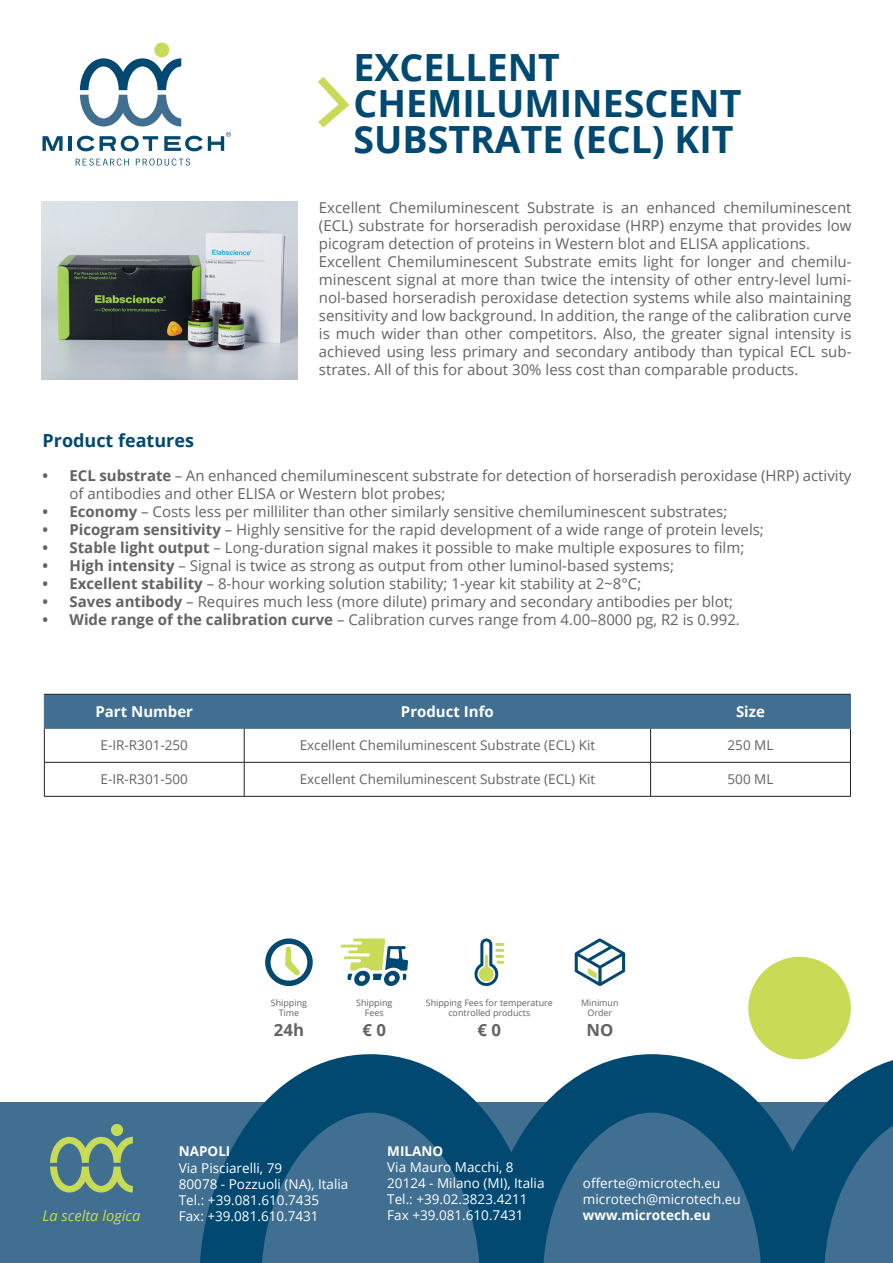
<style>
.page{position:relative;width:893px;height:1263px;background:#fff}
.page>*{position:absolute;margin:0;border:0;box-sizing:border-box;transform-origin:0 0}
.t1{font:700 37.5px/36px "Open Sans";color:#014970}
.t2{font:700 18px "Open Sans";color:#014970}
.t3{font:700 16.8px "Open Sans";color:#636366}
.t4{font:15px/18px "Open Sans";color:#636366}
.t5{font:700 15px "Open Sans";color:#fff}
.t6{font:italic 14.7px "Open Sans";color:#c8db57}
.t7{font:13.5px/16.2px "Open Sans";color:#fff}
.t8{font:13.5px "Open Sans";color:#636366}
.t9{font:700 13.5px "Open Sans";color:#fff}
.t10{font:9px/10.8px "Open Sans";color:#636366;text-align:center}
.s1{font-weight:700}
</style>
<div class="page">
<svg style="left:80px;top:58px;width:101px;height:68px"></svg>
<div style="left:154px;top:43px;width:15px;height:14px;background:#c8db57;border-radius:50%"></div>
<svg style="left:43px;top:136px;width:20px;height:15px"></svg>
<hr style="left:68px;top:136px;width:4px;height:15px;background:#014970">
<svg style="left:77px;top:136px;width:81px;height:15px"></svg>
<svg style="left:76px;top:159px;width:53px;height:7px"></svg>
<svg style="left:136px;top:159px;width:54px;height:7px"></svg>
<svg style="left:164px;top:132px;width:67px;height:19px"></svg>
<svg style="left:318px;top:77px;width:32px;height:51px"></svg>
<svg style="left:575px;top:938px;width:50px;height:48px"></svg>
<svg style="left:340px;top:938px;width:68px;height:48px"></svg>
<svg style="left:265px;top:938px;width:48px;height:48px"></svg>
<svg style="left:474px;top:938px;width:30px;height:48px"></svg>
<div style="left:0;top:1102px;width:893px;height:161px;background:#406f91"></div>
<svg style="left:50px;top:1137px;width:83px;height:55px"></svg>
<div style="left:111px;top:1124px;width:12px;height:12px;background:#c8db57;border-radius:50%"></div>
<div style="left:748px;top:957px;width:103px;height:102px;background:#c8db57;border-radius:50%"></div>
<svg style="left:200px;top:1054px;width:693px;height:209px"></svg>
<div style="left:45px;top:695px;width:805px;height:33px;background:#406f91"></div>
<hr style="left:244px;top:762px;width:407px;height:1px;background:#231f20">
<hr style="left:651px;top:762px;width:200px;height:1px;background:#231f20">
<hr style="left:244px;top:796px;width:407px;height:1px;background:#231f20">
<hr style="left:651px;top:796px;width:200px;height:1px;background:#231f20">
<hr style="left:44px;top:728px;width:1px;height:34px;background:#231f20">
<hr style="left:244px;top:728px;width:1px;height:34px;background:#231f20">
<hr style="left:44px;top:762px;width:200px;height:1px;background:#231f20">
<hr style="left:44px;top:762px;width:1px;height:34px;background:#231f20">
<hr style="left:244px;top:762px;width:1px;height:34px;background:#231f20">
<hr style="left:44px;top:796px;width:200px;height:1px;background:#231f20">
<hr style="left:650px;top:728px;width:1px;height:34px;background:#231f20">
<hr style="left:850px;top:728px;width:1px;height:34px;background:#231f20">
<hr style="left:650px;top:762px;width:1px;height:34px;background:#231f20">
<hr style="left:850px;top:762px;width:1px;height:34px;background:#231f20">
<hr style="left:44px;top:694px;width:1px;height:34px;background:#406f91">
<hr style="left:44px;top:728px;width:200px;height:1px;background:#406f91">
<hr style="left:244px;top:694px;width:1px;height:34px;background:#406f91">
<hr style="left:244px;top:728px;width:407px;height:1px;background:#406f91">
<hr style="left:651px;top:728px;width:200px;height:1px;background:#406f91">
<hr style="left:650px;top:694px;width:1px;height:34px;background:#406f91">
<hr style="left:850px;top:694px;width:1px;height:34px;background:#406f91">
<hr style="left:44px;top:694px;width:200px;height:1px;background:#231f20">
<hr style="left:244px;top:694px;width:407px;height:1px;background:#231f20">
<hr style="left:651px;top:694px;width:200px;height:1px;background:#231f20">
<img style="left:42px;top:202px;width:256px;height:178px">
<h1 class="t1" style="left:353px;top:48px;width:389px">EXCELLENT<br>CHEMILUMINESCENT<br>SUBSTRATE (ECL) KIT</h1>
<p class="t2" style="left:43px;top:428px;width:153px">Product features</p>
<p class="t4" style="left:319px;top:198px;width:534px">Excellent Chemiluminescent Substrate is an enhanced chemiluminescent (ECL) substrate for horseradish peroxidase (HRP) enzyme that provides low picogram detection of proteins in Western blot and ELISA applications.<br>Excellent Chemiluminescent Substrate emits light for longer and chemilu&shy;minescent signal at more than twice the intensity of other entry-level lumi&shy;nol-based horseradish peroxidase detection systems while also maintaining sensitivity and low background. In addition, the range of the calibration curve is much wider than other competitors. Also, the greater signal intensity is achieved using less primary and secondary antibody than typical ECL sub&shy;strates. All of this for about 30% less cost than comparable products.</p>
<p class="t4" style="left:70px;top:466px;width:783px;text-indent:-27px"><span class="s1">• ECL substrate</span> – An enhanced chemiluminescent substrate for detection of horseradish peroxidase (HRP) activity of antibodies and other ELISA or Western blot probes;</p>
<p class="t4" style="left:43px;top:502px;width:686px"><span class="s1">• Economy</span> – Costs less per milliliter than other similarly sensitive chemiluminescent substrates;</p>
<p class="t4" style="left:43px;top:520px;width:723px"><span class="s1">• Picogram sensitivity</span> – Highly sensitive for the rapid development of a wide range of protein levels;</p>
<p class="t4" style="left:43px;top:538px;width:703px"><span class="s1">• Stable light output</span> – Long-duration signal makes it possible to make multiple exposures to film;</p>
<p class="t4" style="left:43px;top:556px;width:633px"><span class="s1">• High intensity</span> – Signal is twice as strong as output from other luminol-based systems;</p>
<p class="t4" style="left:43px;top:574px;width:600px"><span class="s1">• Excellent stability</span> – 8-hour working solution stability; 1-year kit stability at 2~8°C;</p>
<p class="t4" style="left:43px;top:592px;width:692px"><span class="s1">• Saves antibody</span> – Requires much less (more dilute) primary and secondary antibodies per blot;</p>
<p class="t4" style="left:43px;top:610px;width:699px"><span class="s1">• Wide range of the calibration curve</span> – Calibration curves range from 4.00–8000 pg, R2 is 0.992.</p>
<p class="t5" style="left:95px;top:701px;width:99px">Part Number</p>
<p class="t5" style="left:401px;top:701px;width:94px">Product Info</p>
<p class="t5" style="left:736px;top:701px;width:31px">Size</p>
<p class="t8" style="left:101px;top:736px;width:89px">E-IR-R301-250</p>
<p class="t8" style="left:300px;top:736px;width:297px">Excellent Chemiluminescent Substrate (ECL) Kit</p>
<p class="t8" style="left:728px;top:736px;width:47px">250 ML</p>
<p class="t8" style="left:101px;top:770px;width:89px">E-IR-R301-500</p>
<p class="t8" style="left:300px;top:770px;width:297px">Excellent Chemiluminescent Substrate (ECL) Kit</p>
<p class="t8" style="left:728px;top:770px;width:47px">500 ML</p>
<p class="t10" style="left:271px;top:997px;width:38px">Shipping<br>Time</p>
<p class="t3" style="left:274px;top:1018px;width:32px">24h</p>
<p class="t10" style="left:356px;top:997px;width:38px">Shipping<br>Fees</p>
<p class="t3" style="left:362px;top:1018px;width:25px">€ 0</p>
<p class="t10" style="left:426px;top:997px;width:129px">Shipping Fees for temperature controlled products</p>
<p class="t3" style="left:478px;top:1018px;width:25px">€ 0</p>
<p class="t10" style="left:581px;top:997px;width:39px">Minimun<br>Order</p>
<p class="t3" style="left:586px;top:1018px;width:28px">NO</p>
<p class="t6" style="left:43px;top:1206px;width:99px">La scelta logica</p>
<p class="t9" style="left:179px;top:1142px;width:53px">NAPOLI</p>
<p class="t7" style="left:179px;top:1159px;width:171px">Via Pisciarelli, 79<br>80078 - Pozzuoli (NA), Italia<br>Tel.: +39.081.610.7435<br>Fax: +39.081.610.7431</p>
<p class="t9" style="left:387px;top:1141px;width:57px">MILANO</p>
<p class="t7" style="left:387px;top:1158px;width:159px">Via Mauro Macchi, 8<br>20124 - Milano (MI), Italia<br>Tel.: +39.02.3823.4211<br>Fax +39.081.610.7431</p>
<p class="t7" style="left:583px;top:1175px;width:159px">offerte@microtech.eu microtech@microtech.eu</p>
<p class="t9" style="left:583px;top:1206px;width:129px">www.microtech.eu</p>
</div>
